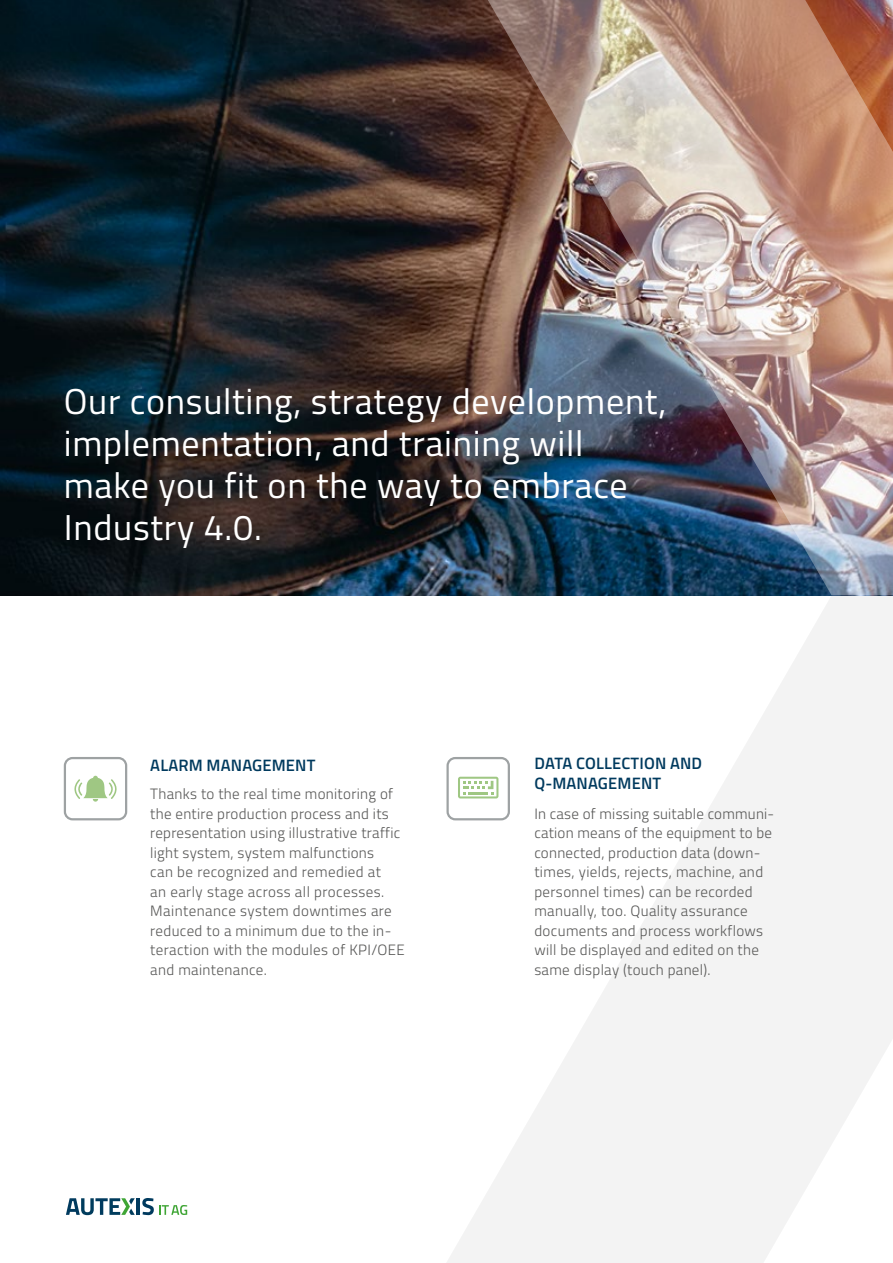
<style>
.page{position:relative;width:893px;height:1263px;background:#fff}
.page>*{position:absolute;margin:0;border:0;box-sizing:border-box;transform-origin:0 0}
.t1{font:36px/42px "Titillium";letter-spacing:.02em;color:#fff}
.t2{font:600 16.5px/19.5px "Titillium";letter-spacing:.01em;color:#003a5e}
.t3{font:300 15px/19.5px "Titillium";letter-spacing:.02em;color:#575756}
</style>
<div class="page">
<img style="left:0;top:0;width:465px;height:595px">
<svg style="left:441px;top:595px;width:452px;height:668px;fill:#f3f3f3"></svg>
<img style="left:465px;top:0;width:428px;height:595px">
<svg style="left:74px;top:776px;width:43px;height:26px"></svg>
<div style="left:64px;top:757px;width:63px;height:63px;border:2px solid #3d4548;border-radius:8px"></div>
<div style="left:446px;top:757px;width:64px;height:63px;border:2px solid #3d4548;border-radius:8px"></div>
<svg style="left:458px;top:777px;width:40px;height:21px"></svg>
<hr style="left:137px;top:1198px;width:3px;height:17px;background:#003a5e">
<svg style="left:142px;top:1198px;width:45px;height:17px"></svg>
<svg style="left:66px;top:1198px;width:69px;height:17px"></svg>
<h1 class="t1" style="left:64px;top:379px;width:604px">Our consulting, strategy development, implementation, and training will make you fit on the way to embrace<br>Industry 4.0.</h1>
<p class="t2" style="left:150px;top:755px;width:167px">ALARM MANAGEMENT</p>
<p class="t3" style="left:150px;top:784px;width:256px">Thanks to the real time monitoring of the entire production process and its representation using illustrative traffic light system, system malfunctions<br>can be recognized and remedied at<br>an early stage across all processes.<br>Maintenance system downtimes are reduced to a minimum due to the in&shy;teraction with the modules of KPI/OEE and maintenance.</p>
<p class="t2" style="left:534px;top:753px;width:169px">DATA COLLECTION AND<br>Q-MANAGEMENT</p>
<p class="t3" style="left:534px;top:803px;width:239px">In case of missing suitable communi&shy;cation means of the equipment to be connected, production data (down&shy;times, yields, rejects, machine, and personnel times) can be recorded manually, too. Quality assurance documents and process workflows will be displayed and edited on the same display (touch panel).</p>
</div>
